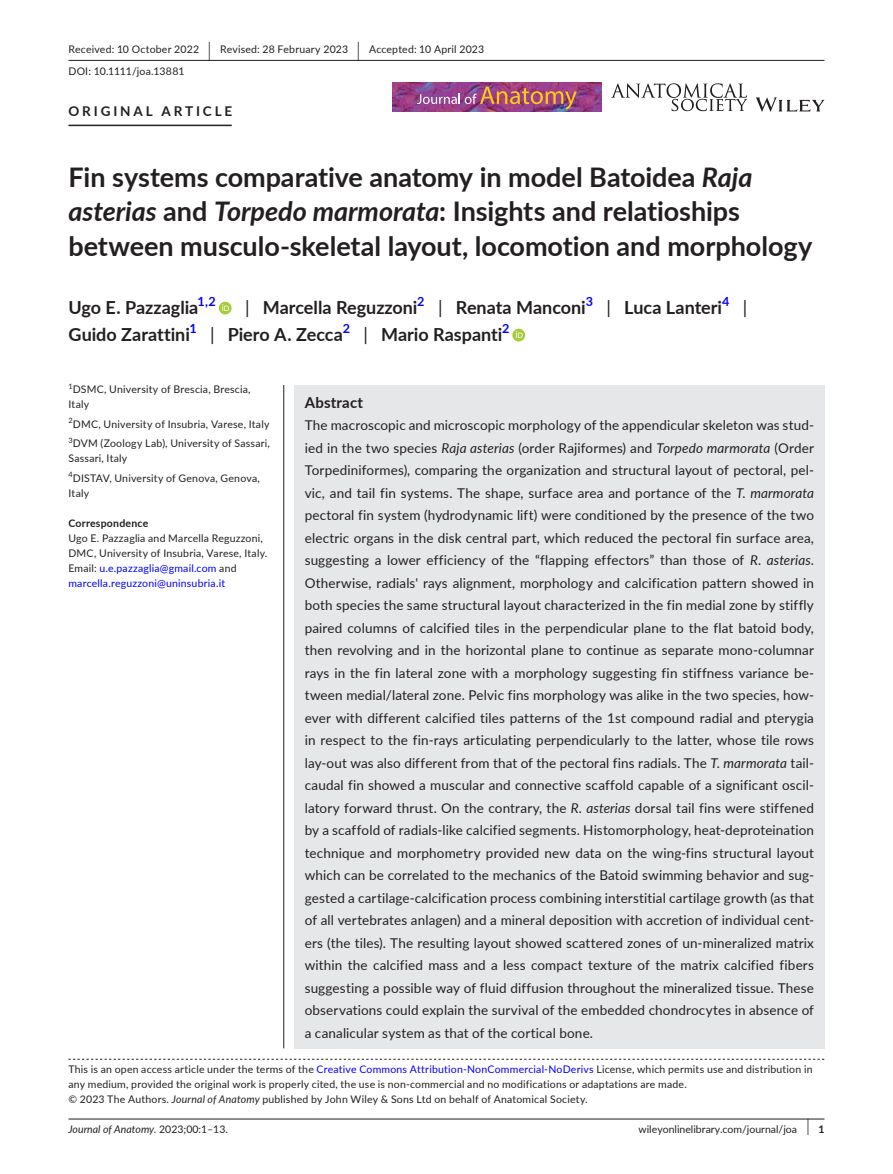
<style>
.page{position:relative;width:893px;height:1174px;background:#fff}
.page>*{position:absolute;margin:0;border:0;box-sizing:border-box;transform-origin:0 0}
.t1{font:700 27px/34.5px "Lato";color:#231f20}
.t2{font:700 18px "Lato";color:#231f20}
.t3{font:18px "Lato";color:#231f20}
.t4{font:700 15px "Lato";letter-spacing:.015em;color:#231f20}
.t5{font:13.5px/22.5px "Lato";letter-spacing:.01em;color:#231f20;text-align:justify}
.t6{font:700 13.5px "Lato";letter-spacing:.215em;color:#231f20}
.t7{font:700 12.6px "Lato";color:#00f}
.t8{font:10.5px/15px "Lato";letter-spacing:.02em;color:#231f20}
.t9{font:10.5px "Lato";color:#231f20}
.t10{font:italic 10.5px "Lato";color:#231f20}
.t11{font:700 10.5px "Lato";letter-spacing:.02em;color:#231f20}
.t12{font:7.35px "Lato";color:#231f20}
.s1{font-size:19.65px}
.s2{font-style:italic}
.s3{font-weight:400}
.s4{color:#00f}
.s5{font-style:normal}
.s6{font-size:17.4px}
.s7{font-weight:700}
</style>
<div class="page">
<hr style="left:68px;top:1118px;width:756px;height:1px;background:#231f20">
<svg style="left:756px;top:97px;width:68px;height:15px"></svg>
<img style="left:393px;top:82px;width:208px;height:30px">
<img style="left:417px;top:87px;width:160px;height:23px">
<img style="left:611px;top:83px;width:137px;height:29px">
<hr style="left:68px;top:60px;width:756px;height:1px;background:#231f20">
<hr style="left:68px;top:125px;width:164px;height:1px;background:#231f20">
<div style="left:219px;top:302px;width:13px;height:12px;background:#a5cd39;border-radius:50%"></div>
<svg style="left:222px;top:304px;width:7px;height:7px"></svg>
<svg style="left:512px;top:329px;width:13px;height:12px"></svg>
<svg style="left:516px;top:331px;width:7px;height:7px"></svg>
<svg style="left:68px;top:1058px;width:756px;height:1px"></svg>
<div style="left:294px;top:385px;width:530px;height:663px;background:#e6e7e9"></div>
<hr style="left:283px;top:385px;width:1px;height:663px;background:#231f20">
<p class="t8" style="left:68px;top:38px;width:417px;line-height:21.8px">Received: 10 October 2022 <span class="s1">|</span> Revised: 28 February 2023 <span class="s1">|</span> Accepted: 10 April 2023<br>DOI: 10.1111/joa.13881</p>
<p class="t6" style="left:68px;top:101px;width:165px">ORIGINAL ARTICLE</p>
<h1 class="t1" style="left:68px;top:159px;width:745px">Fin systems comparative anatomy in model Batoidea <span class="s2">Raja asterias</span> and <span class="s2">Torpedo marmorata</span>: Insights and relatioships between musculo-skeletal layout, locomotion and morphology</h1>
<h2 class="t2" style="left:68px;top:295px;width:131px">Ugo E. Pazzaglia</h2>
<p class="t7" style="left:197px;top:292px;width:20px">1,2</p>
<h2 class="t2" style="left:245px;top:295px;width:174px"><span class="s3">|</span> Marcella Reguzzoni</h2>
<p class="t7" style="left:417px;top:292px;width:9px">2</p>
<h2 class="t2" style="left:438px;top:295px;width:149px"><span class="s3">|</span> Renata Manconi</h2>
<p class="t7" style="left:586px;top:292px;width:9px">3</p>
<h2 class="t2" style="left:606px;top:295px;width:117px"><span class="s3">|</span> Luca Lanteri</h2>
<p class="t7" style="left:722px;top:292px;width:9px">4</p>
<h2 class="t3" style="left:743px;top:295px;width:6px">|</h2>
<h2 class="t2" style="left:68px;top:322px;width:123px">Guido Zarattini</h2>
<p class="t7" style="left:189px;top:319px;width:9px">1</p>
<h2 class="t2" style="left:210px;top:322px;width:134px"><span class="s3">|</span> Piero A. Zecca</h2>
<p class="t7" style="left:343px;top:319px;width:9px">2</p>
<h2 class="t2" style="left:363px;top:322px;width:140px"><span class="s3">|</span> Mario Raspanti</h2>
<p class="t7" style="left:502px;top:319px;width:9px">2</p>
<p class="t12" style="left:68px;top:381px;width:6px">1</p>
<p class="t8" style="left:68px;top:382px;width:184px;text-indent:4px">DSMC, University of Brescia, Brescia,<br>Italy</p>
<p class="t8" style="left:68px;top:414px;width:203px;line-height:19.5px"><sup>2</sup>DMC, University of Insubria, Varese, Italy<br><sup>3</sup>DVM (Zoology Lab), University of Sassari,</p>
<p class="t8" style="left:68px;top:448px;width:193px;line-height:19.5px">Sassari, Italy<br><sup>4</sup>DISTAV, University of Genova, Genova,</p>
<p class="t8" style="left:68px;top:485px;width:22px">Italy</p>
<p class="t11" style="left:68px;top:515px;width:81px">Correspondence</p>
<p class="t8" style="left:68px;top:530px;width:200px">Ugo E. Pazzaglia and Marcella Reguzzoni, DMC, University of Insubria, Varese, Italy.<br>Email: <span class="s4">u.e.pazzaglia@gmail.com</span> and <span class="s4">marcella.reguzzoni@uninsubria.it</span></p>
<p class="t4" style="left:305px;top:391px;width:60px">Abstract</p>
<p class="t5" style="left:305px;top:413px;width:511px">The macroscopic and microscopic morphology of the appendicular skeleton was stud&shy;ied in the two species <span class="s2">Raja asterias</span> (order Rajiformes) and <span class="s2">Torpedo marmorata</span> (Order Torpediniformes), comparing the organization and structural layout of pectoral, pel&shy;vic, and tail fin systems. The shape, surface area and portance of the <span class="s2">T. marmorata </span>pectoral fin system (hydrodynamic lift) were conditioned by the presence of the two electric organs in the disk central part, which reduced the pectoral fin surface area, suggesting a lower efficiency of the “flapping effectors” than those of <span class="s2">R. asterias</span>.<br>Otherwise, radials' rays alignment, morphology and calcification pattern showed in both species the same structural layout characterized in the fin medial zone by stiffly paired columns of calcified tiles in the perpendicular plane to the flat batoid body, then revolving and in the horizontal plane to continue as separate mono-columnar rays in the fin lateral zone with a morphology suggesting fin stiffness variance be&shy;tween medial/lateral zone. Pelvic fins morphology was alike in the two species, how&shy;ever with different calcified tiles patterns of the 1st compound radial and pterygia in respect to the fin-rays articulating perpendicularly to the latter, whose tile rows lay-out was also different from that of the pectoral fins radials. The <span class="s2">T. marmorata</span> tail&shy;caudal fin showed a muscular and connective scaffold capable of a significant oscil&shy;latory forward thrust. On the contrary, the <span class="s2">R. asterias</span> dorsal tail fins were stiffened by a scaffold of radials-like calcified segments. Histomorphology, heat-deproteination technique and morphometry provided new data on the wing-fins structural layout which can be correlated to the mechanics of the Batoid swimming behavior and sug&shy;gested a cartilage-calcification process combining interstitial cartilage growth (as that of all vertebrates anlagen) and a mineral deposition with accretion of individual cent&shy;ers (the tiles). The resulting layout showed scattered zones of un-mineralized matrix within the calcified mass and a less compact texture of the matrix calcified fibers suggesting a possible way of fluid diffusion throughout the mineralized tissue. These observations could explain the survival of the embedded chondrocytes in absence of a canalicular system as that of the cortical bone.</p>
<p class="t8" style="left:68px;top:1061px;width:746px">This is an open access article under the terms of the <span class="s4">Creative Commons Attribution-NonCommercial-NoDerivs</span> License, which permits use and distribution in any medium, provided the original work is properly cited, the use is non-commercial and no modifications or adaptations are made.<br>© 2023 The Authors. <span class="s2">Journal of Anatomy</span> published by John Wiley &amp; Sons Ltd on behalf of Anatomical Society.</p>
<p class="t10" style="left:68px;top:1121px;width:161px">Journal of Anatomy. <span class="s5">2023;00:1–13.</span></p>
<p class="t9" style="left:638px;top:1121px;width:187px">wileyonlinelibrary.com/journal/joa <span class="s6">|</span> <span class="s7">1</span></p>
</div>
